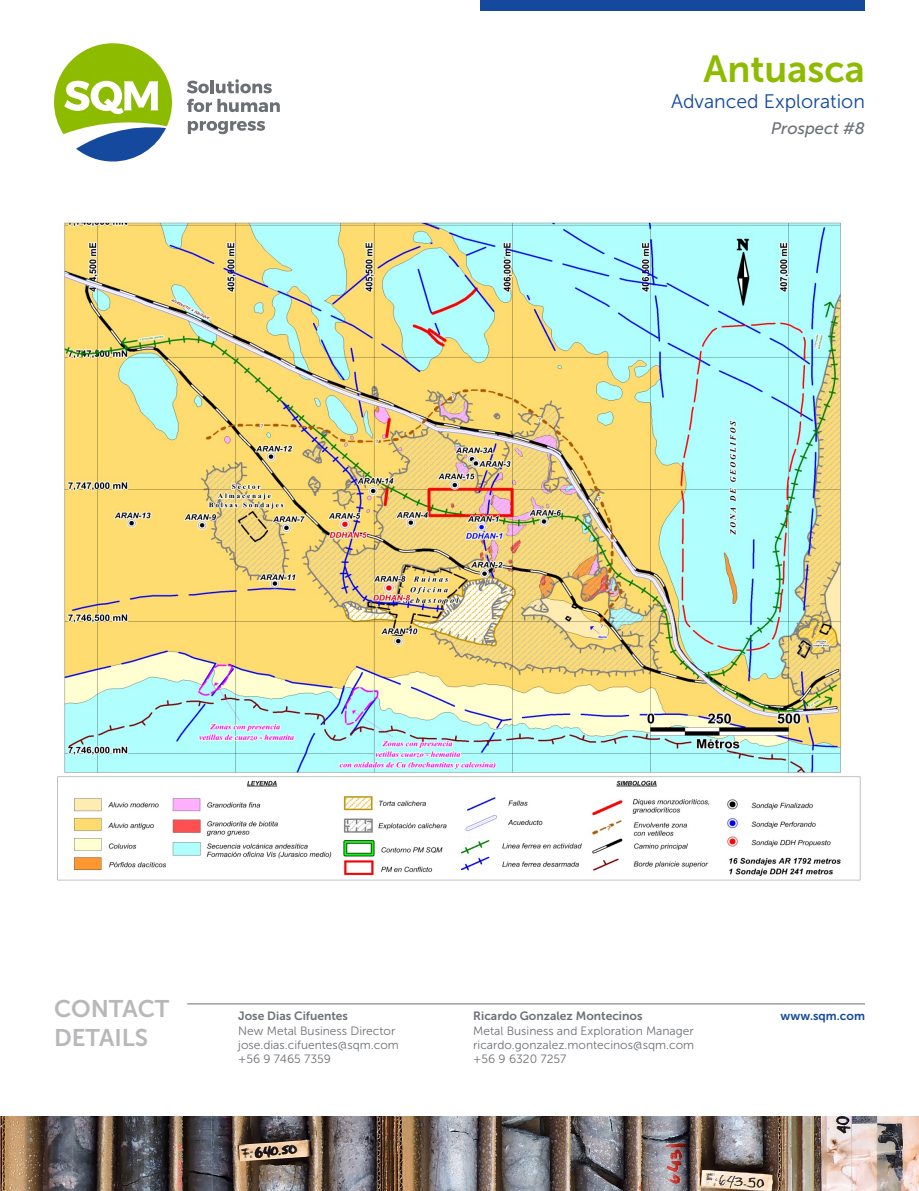
<style>
.page{position:relative;width:919px;height:1191px;background:#fff}
.page>*{position:absolute;margin:0;border:0;box-sizing:border-box;transform-origin:0 0}
.Titulo{font:37.5px "Museo Sans 700";color:#8dbb00}
.t1{font:24px/28.8px "Museo Sans 700";color:#b7b8ba}
.Titulo_2{font:19.5px "Museo Sans 300";color:#14499d}
.Nr_proyecto{font:italic 16.5px "Museo Sans 500";color:#6c7075}
.t2{font:12px/14.4px "Museo Sans 300";color:#6c7075}
.t3{font:12px "Museo Sans 700";color:#6c7075}
.t4{font:12px "Museo Sans 700";color:#14499d}
</style>
<div class="page">
<svg style="left:54px;top:43px;width:118px;height:118px"></svg>
<svg style="left:187px;top:81px;width:22px;height:12px"></svg>
<hr style="left:210px;top:80px;width:4px;height:13px;background:#6c7075">
<svg style="left:216px;top:79px;width:56px;height:14px"></svg>
<svg style="left:187px;top:99px;width:93px;height:13px"></svg>
<svg style="left:188px;top:121px;width:77px;height:13px"></svg>
<div style="left:480px;top:0;width:384px;height:11px;background:#14499d"></div>
<hr style="left:187px;top:1003px;width:677px;height:1px;background:#6c7075">
<img style="left:0;top:1116px;width:918px;height:75px">
<img style="left:57px;top:222px;width:804px;height:659px">
<p class="Titulo" style="left:703px;top:48px;width:163px">Antuasca</p>
<p class="Titulo_2" style="left:671px;top:91px;width:195px">Advanced Exploration</p>
<p class="Nr_proyecto" style="left:771px;top:119px;width:95px">Prospect #8</p>
<h2 class="t1" style="left:54px;top:994px;width:117px">CONTACT<br>DETAILS</h2>
<p class="t3" style="left:238px;top:1009px;width:111px">Jose Dias Cifuentes</p>
<p class="t2" style="left:238px;top:1023px;width:162px">New Metal Business Director jose.dias.cifuentes@sqm.com +56 9 7465 7359</p>
<p class="t3" style="left:473px;top:1009px;width:171px">Ricardo Gonzalez Montecinos</p>
<p class="t2" style="left:473px;top:1023px;width:222px;text-align:justify">Metal Business and Exploration Manager ricardo.gonzalez.montecinos@sqm.com +56 9 6320 7257</p>
<p class="t4" style="left:780px;top:1009px;width:86px">www.sqm.com</p>
</div>
